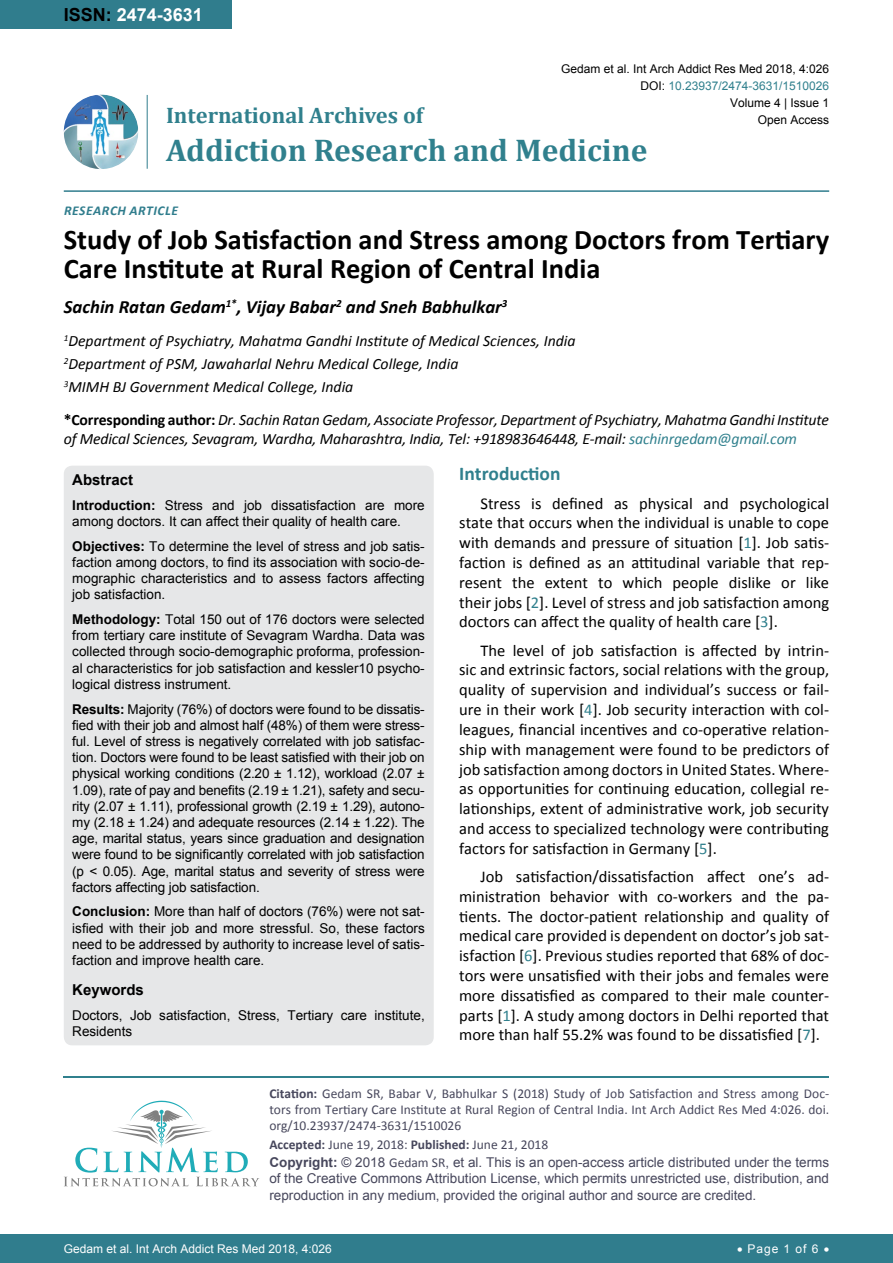
<style>
.page{position:relative;width:893px;height:1263px;background:#fff}
.page>*{position:absolute;margin:0;border:0;box-sizing:border-box;transform-origin:0 0}
.t1{font:700 31.5px "Cambria";color:#30808d}
.t2{font:700 28.5px/28.8px "Calibri";color:#000}
.t3{font:700 22.5px "Cambria";color:#30808d}
.t4{font:700 19.5px "Calibri";color:#30808d}
.t5{font:italic 700 18.75px "Calibri";color:#000}
.t6{font:700 18px "Arial";color:#fff}
.t7{font:16.5px/19.8px "Calibri";color:#000;text-align:justify}
.t8{font:italic 15.75px/23.1px "Calibri";letter-spacing:-.01em;color:#000}
.t9{font:700 15px "Arial";color:#000}
.t10{font:13.5px/16.2px "Arial";color:#000;text-align:justify}
.t11{font:13.5px/16.2px "Calibri";color:#47475c;text-align:justify}
.t12{font:13.5px/16.2px "Arial";color:#47475c;text-align:justify}
.t13{font:italic 700 13.5px "Calibri";letter-spacing:.04em;color:#307d8d}
.t14{font:12px "Arial";color:#000}
.t15{font:12px "Arial";color:#fff}
.t16{font:12px "Arial";color:#30808d}
.s1{color:#000}
.s2{font-weight:700;font-style:normal}
.s3{color:#30808d}
.s4{font-weight:700}
.s5{font-family:"Calibri"}
</style>
<div class="page">
<hr style="left:64px;top:1076px;width:765px;height:2px;background:#30808d">
<svg style="left:64px;top:1101px;width:195px;height:85px"></svg>
<div style="left:0;top:1234px;width:893px;height:29px;background:#307d8d"></div>
<div style="left:0;top:0;width:231px;height:28px;background:#307d8d"></div>
<img style="left:64px;top:95px;width:74px;height:74px;border-radius:37px">
<hr style="left:147px;top:95px;width:1px;height:74px;background:#307d8d">
<hr style="left:64px;top:190px;width:765px;height:2px;background:#307d8d">
<div style="left:64px;top:466px;width:370px;height:579px;background:#e6e7e8;border-radius:9px"></div>
<h3 class="t6" style="left:64px;top:2px;width:141px"><span class="s1">ISSN:</span> 2474-3631</h3>
<p class="t14" style="left:561px;top:60px;width:270px">Gedam et al. Int Arch Addict Res Med 2018, 4:026</p>
<p class="t14" style="left:730px;top:95px;width:101px">Volume 4 | Issue 1</p>
<p class="t16" style="left:640px;top:78px;width:190px"><span class="s1">DOI:</span> 10.23937/2474-3631/1510026</p>
<h3 class="t3" style="left:166px;top:100px;width:259px">International Archives of</h3>
<h1 class="t1" style="left:166px;top:128px;width:483px">Addiction Research and Medicine</h1>
<p class="t14" style="left:758px;top:112px;width:73px">Open Access</p>
<p class="t13" style="left:64px;top:202px;width:115px">Research Ar ticle</p>
<h2 class="t2" style="left:64px;top:225px;width:767px">Study of Job Satisfaction and Stress among Doctors from Tertiary<br>Care Institute at Rural Region of Central India</h2>
<h3 class="t5" style="left:64px;top:295px;width:445px">Sachin Ratan Gedam<sup>1*</sup>, Vijay Babar<sup>2</sup> and Sneh Babhulkar<sup>3</sup></h3>
<p class="t8" style="left:64px;top:329px;width:513px"><sup>1</sup>Department of Psychiatry, Mahatma Gandhi Institute of Medical Sciences, India<br><sup>2</sup>Department of PSM, Jawaharlal Nehru Medical College, India<br><sup>3</sup>MIMH BJ Government Medical College, India</p>
<p class="t8" style="left:64px;top:410px;width:767px;line-height:18.9px"><span class="s2">*Corresponding author:</span> Dr. Sachin Ratan Gedam, Associate Professor, Department of Psychiatry, Mahatma Gandhi Institute of Medical Sciences, Sevagram, Wardha, Maharashtra, India, Tel: +918983646448, E-mail: <span class="s3">sachinrgedam@gmail.com</span></p>
<h3 class="t4" style="left:459px;top:461px;width:103px">Introduction</h3>
<p class="t7" style="left:459px;top:493px;width:371px;text-indent:21px">Stress is defined as physical and psychological state that occurs when the individual is unable to cope with demands and pressure of situation [<span class="s3">1</span>]. Job satis&shy;faction is defined as an attitudinal variable that rep&shy;resent the extent to which people dislike or like their jobs [<span class="s3">2</span>]. Level of stress and job satisfaction among doctors can affect the quality of health care [<span class="s3">3</span>].</p>
<p class="t7" style="left:459px;top:640px;width:371px;text-indent:21px">The level of job satisfaction is affected by intrin&shy;sic and extrinsic factors, social relations with the group, quality of supervision and individual’s success or fail&shy;ure in their work [<span class="s3">4</span>]. Job security interaction with col&shy;leagues, financial incentives and co-operative relation&shy;ship with management were found to be predictors of job satisfaction among doctors in United States. Where&shy;as opportunities for continuing education, collegial re&shy;lationships, extent of administrative work, job security and access to specialized technology were contributing factors for satisfaction in Germany [<span class="s3">5</span>].</p>
<p class="t7" style="left:459px;top:867px;width:371px;text-indent:21px">Job satisfaction/dissatisfaction affect one’s ad&shy;ministration behavior with co-workers and the pa&shy;tients. The doctor-patient relationship and quality of medical care provided is dependent on doctor’s job sat&shy;isfaction [<span class="s3">6</span>]. Previous studies reported that 68% of doc&shy;tors were unsatisfied with their jobs and females were more dissatisfied as compared to their male counter&shy;parts [<span class="s3">1</span>]. A study among doctors in Delhi reported that more than half 55.2% was found to be dissatisfied [<span class="s3">7</span>].</p>
<p class="t9" style="left:72px;top:470px;width:62px">Abstract</p>
<p class="t10" style="left:72px;top:497px;width:354px"><span class="s4">Introduction:</span> Stress and job dissatisfaction are more among doctors. It can affect their quality of health care.</p>
<p class="t10" style="left:72px;top:538px;width:354px"><span class="s4">Objectives:</span> To determine the level of stress and job satis&shy;faction among doctors, to find its association with socio-de&shy;mographic characteristics and to assess factors affecting job satisfaction.</p>
<p class="t10" style="left:72px;top:611px;width:354px"><span class="s4">Methodology:</span> Total 150 out of 176 doctors were selected from tertiary care institute of Sevagram Wardha. Data was collected through socio-demographic proforma, profession&shy;al characteristics for job satisfaction and kessler10 psycho&shy;logical distress instrument.</p>
<p class="t10" style="left:72px;top:701px;width:354px"><span class="s4">Results:</span> Majority (76%) of doctors were found to be dissatis&shy;fied with their job and almost half (48%) of them were stress&shy;ful. Level of stress is negatively correlated with job satisfac&shy;tion. Doctors were found to be least satisfied with their job on physical working conditions (2.20 ± 1.12), workload (2.07 ± 1.09), rate of pay and benefits (2.19 ± 1.21), safety and secu&shy;rity (2.07 ± 1.11), professional growth (2.19 ± 1.29), autono&shy;my (2.18 ± 1.24) and adequate resources (2.14 ± 1.22). The age, marital status, years since graduation and designation were found to be significantly correlated with job satisfaction (p &lt; 0.05). Age, marital status and severity of stress were factors affecting job satisfaction.</p>
<p class="t10" style="left:72px;top:904px;width:354px"><span class="s4">Conclusion:</span> More than half of doctors (76%) were not sat&shy;isfied with their job and more stressful. So, these factors need to be addressed by authority to increase level of satis&shy;faction and improve health care.</p>
<p class="t9" style="left:72px;top:980px;width:73px">Keywords</p>
<p class="t10" style="left:72px;top:1007px;width:354px">Doctors, Job satisfaction, Stress, Tertiary care institute,<br>Residents</p>
<p class="t11" style="left:269px;top:1085px;width:561px"><span class="s4">Citation:</span> Gedam SR, Babar V, Babhulkar S (2018) Study of Job Satisfaction and Stress among Doc&shy;tors from Tertiary Care Institute at Rural Region of Central India. Int Arch Addict Res Med 4:026. doi. org/10.23937/2474-3631/1510026</p>
<p class="t11" style="left:269px;top:1136px;width:280px"><span class="s4">Accepted:</span> June 19, 2018: <span class="s4">Published:</span> June 21, 2018</p>
<p class="t12" style="left:269px;top:1154px;width:561px"><span class="s4">Copyright:</span> © 2018 <span class="s5">Gedam SR</span>, et al. This is an open-access article distributed under the terms of the Creative Commons Attribution License, which permits unrestricted use, distribution, and reproduction in any medium, provided the original author and source are credited.</p>
<p class="t15" style="left:64px;top:1241px;width:270px">Gedam et al. Int Arch Addict Res Med 2018, 4:026</p>
<p class="t15" style="left:737px;top:1241px;width:94px">• Page 1 of 6 •</p>
</div>
